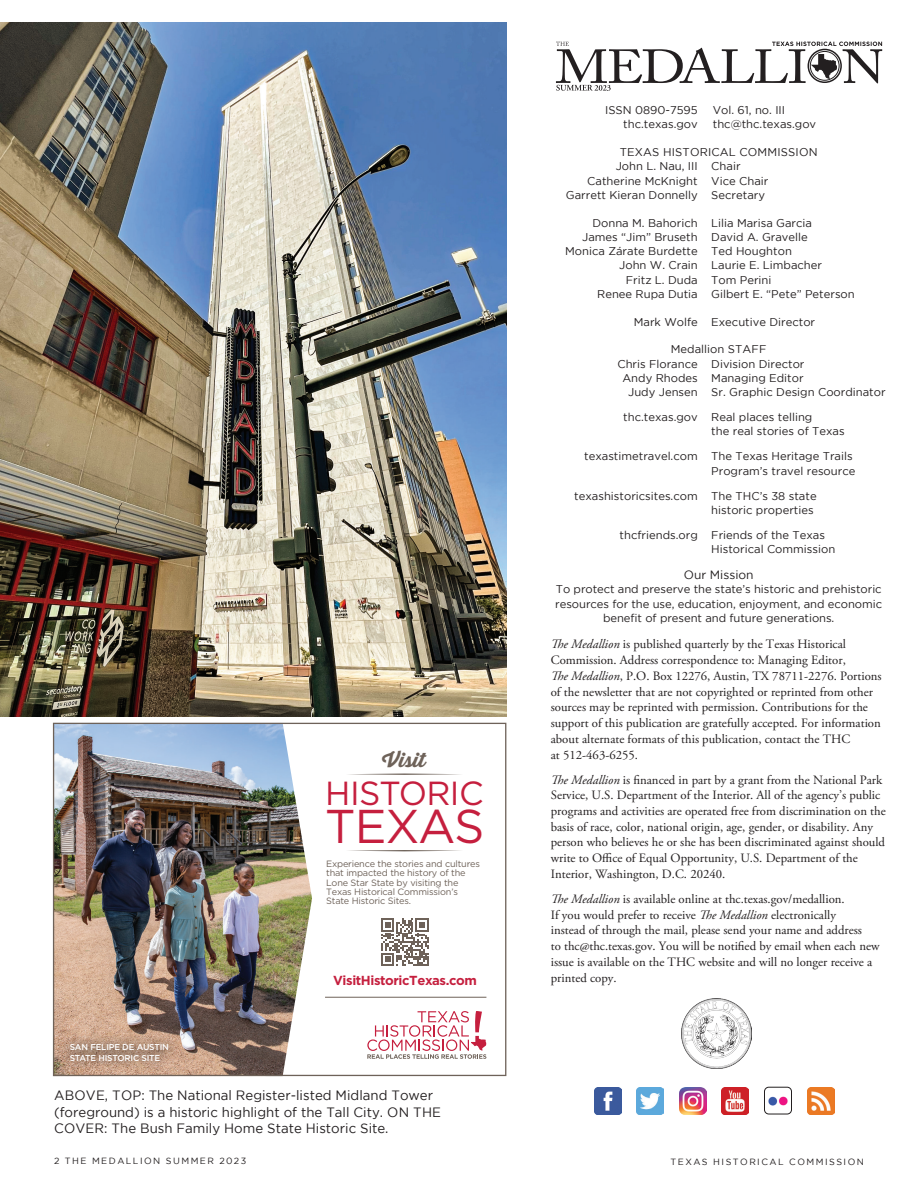
<style>
.page{position:relative;width:918px;height:1188px;background:#fff}
.page>*{position:absolute;margin:0;border:0;box-sizing:border-box;transform-origin:0 0}
.t1{font:47.4px "Gotham";letter-spacing:-.025em;color:#c51f3e}
.t2{font:33.3px "Gotham";letter-spacing:-.02em;color:#c51f3e}
.t3{font:19.65px "Thirsty Script Extrabold Demo";color:#6e6259}
.t4{font:13.5px/16.5px "Gotham";color:#231f20}
.t5{font:700 13.05px "Gotham";letter-spacing:-.03em;color:#c51f3e}
.t6{font:12.75px/15.8px "Adobe Garamond Pro";color:#231f20}
.t7{font:12px "Gotham";color:#231f20}
.t8{font:11.25px/14.2px "Gotham";color:#231f20}
.t9{font:9.15px/9.1px "Gotham";letter-spacing:-.02em;color:#6e6259}
.t10{font:9px "Gotham";letter-spacing:.165em;color:#231f20}
.t11{font:500 8.55px/10.2px "Gotham";letter-spacing:-.02em;color:#fff}
.s1{font-style:italic}
</style>
<div class="page">
<img style="left:53px;top:723px;width:453px;height:353px">
<svg style="left:556px;top:42px;width:326px;height:49px"></svg>
<img style="left:681px;top:999px;width:70px;height:70px">
<img style="left:595px;top:1087px;width:27px;height:27px">
<img style="left:765px;top:1088px;width:27px;height:27px">
<img style="left:637px;top:1087px;width:27px;height:27px">
<img style="left:721px;top:1087px;width:27px;height:27px">
<img style="left:679px;top:1087px;width:27px;height:27px">
<img style="left:808px;top:1087px;width:27px;height:27px">
<div style="left:764px;top:1087px;width:28px;height:27px;border:1px solid #231f20;border-radius:4px"></div>
<img style="left:0;top:23px;width:507px;height:694px">
<hr style="left:917px;top:0;width:1px;height:487px;background:#ed028c">
<h3 class="t3" style="left:382px;top:745px;width:45px">Visit</h3>
<h2 class="t2" style="left:325px;top:772px;width:160px">HISTORIC</h2>
<h1 class="t1" style="left:325px;top:796px;width:161px">TEXAS</h1>
<p class="t9" style="left:326px;top:859px;width:155px">Experience the stories and cultures that impacted the history of the<br>Lone Star State by visiting the<br>Texas Historical Commission’s<br>State Historic Sites.</p>
<p class="t11" style="left:70px;top:1042px;width:101px">SAN FELIPE DE AUSTIN<br>STATE HISTORIC SITE</p>
<p class="t5" style="left:333px;top:972px;width:145px">VisitHistoricTexas.com</p>
<p class="t4" style="left:54px;top:1087px;width:389px">ABOVE, TOP: The National Register-listed Midland Tower (foreground) is a historic highlight of the Tall City. ON THE<br>COVER: The Bush Family Home State Historic Site.</p>
<p class="t8" style="left:605px;top:103px;width:94px">ISSN 0890-7595</p>
<p class="t8" style="left:713px;top:103px;width:74px">Vol. 61, no. III</p>
<p class="t8" style="left:623px;top:117px;width:76px">thc.texas.gov</p>
<p class="t8" style="left:713px;top:117px;width:105px">thc@thc.texas.gov</p>
<p class="t8" style="left:620px;top:145px;width:199px">TEXAS HISTORICAL COMMISSION</p>
<p class="t8" style="left:616px;top:159px;width:126px">John L. Nau, III Chair</p>
<p class="t8" style="left:587px;top:173px;width:183px">Catherine McKnight Vice Chair</p>
<p class="t8" style="left:566px;top:188px;width:201px">Garrett Kieran Donnelly Secretary</p>
<p class="t8" style="left:592px;top:215px;width:221px">Donna M. Bahorich Lilia Marisa Garcia</p>
<p class="t8" style="left:582px;top:230px;width:227px">James “Jim” Bruseth David A. Gravelle</p>
<p class="t8" style="left:565px;top:244px;width:228px">Monica Zárate Burdette Ted Houghton</p>
<p class="t8" style="left:619px;top:258px;width:204px">John W. Crain Laurie E. Limbacher</p>
<p class="t8" style="left:626px;top:272px;width:147px">Fritz L. Duda Tom Perini</p>
<p class="t8" style="left:597px;top:287px;width:259px">Renee Rupa Dutia Gilbert E. “Pete” Peterson</p>
<p class="t8" style="left:634px;top:314px;width:183px">Mark Wolfe Executive Director</p>
<p class="t8" style="left:671px;top:342px;width:97px">Medallion STAFF</p>
<p class="t8" style="left:617px;top:356px;width:189px">Chris Florance Division Director</p>
<p class="t8" style="left:622px;top:371px;width:183px">Andy Rhodes Managing Editor</p>
<p class="t8" style="left:628px;top:385px;width:259px">Judy Jensen Sr. Graphic Design Coordinator</p>
<p class="t8" style="left:711px;top:410px;width:135px;text-indent:-88px">thc.texas.gov Real places telling<br>the real stories of Texas</p>
<p class="t8" style="left:584px;top:449px;width:273px;text-align:right">texastimetravel.com The Texas Heritage Trails<br>Program’s travel resource</p>
<p class="t8" style="left:574px;top:488px;width:244px;text-align:right">texashistoricsites.com The THC’s 38 state historic properties</p>
<p class="t8" style="left:711px;top:528px;width:125px;text-indent:-92px">thcfriends.org Friends of the Texas<br>Historical Commission</p>
<p class="t7" style="left:684px;top:568px;width:71px">Our Mission</p>
<p class="t8" style="left:555px;top:582px;width:328px;text-align:center">To protect and preserve the state’s historic and prehistoric resources for the use, education, enjoyment, and economic benefit of present and future generations.</p>
<p class="t6" style="left:551px;top:637px;width:332px"><span class="s1">The Medallion</span> is published quarterly by the Texas Historical Commission. Address correspondence to: Managing Editor,<br><span class="s1">The Medallion</span>, P.O. Box 12276, Austin, TX 78711-2276. Portions of the newsletter that are not copyrighted or reprinted from other sources may be reprinted with permission. Contributions for the support of this publication are gratefully accepted. For information about alternate formats of this publication, contact the THC<br>at 512-463-6255.</p>
<p class="t6" style="left:551px;top:772px;width:337px"><span class="s1">The Medallion</span> is financed in part by a grant from the National Park Service, U.S. Department of the Interior. All of the agency’s public programs and activities are operated free from discrimination on the basis of race, color, national origin, age, gender, or disability. Any person who believes he or she has been discriminated against should write to Office of Equal Opportunity, U.S. Department of the Interior, Washington, D.C. 20240.</p>
<p class="t6" style="left:551px;top:891px;width:330px"><span class="s1">The Medallion</span> is available online at thc.texas.gov/medallion.<br>If you would prefer to receive <span class="s1">The Medallion</span> electronically<br>instead of through the mail, please send your name and address<br>to thc@thc.texas.gov. You will be notified by email when each new issue is available on the THC website and will no longer receive a printed copy.</p>
<p class="t10" style="left:54px;top:1156px;width:194px">2 THE MEDALLION SUMMER 2023</p>
<p class="t10" style="left:671px;top:1157px;width:195px">TEXAS HISTORICAL COMMISSION</p>
</div>
